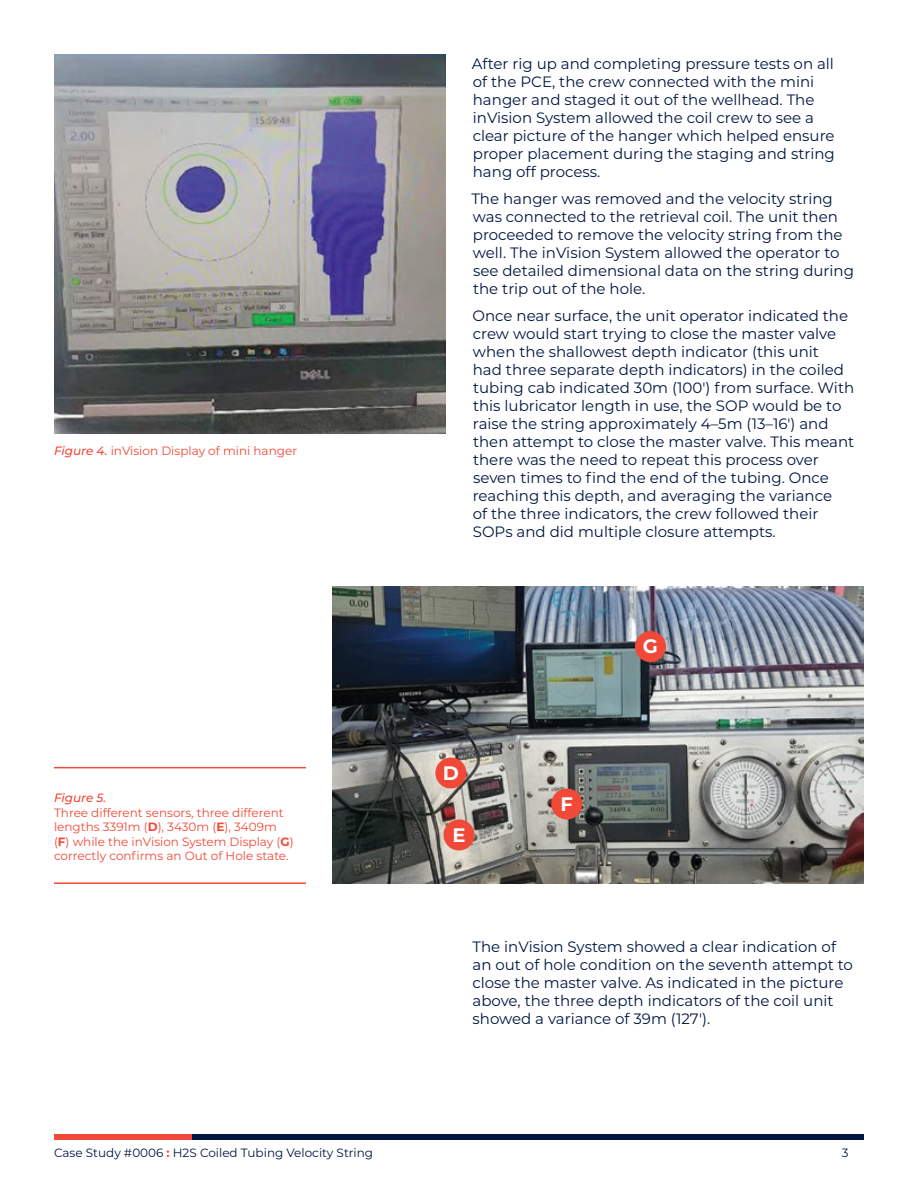
<style>
.page{position:relative;width:918px;height:1188px;background:#fff}
.page>*{position:absolute;margin:0;border:0;box-sizing:border-box;transform-origin:0 0}
.t1{font:700 19.5px "Montserrat";color:#fff}
.t2{font:15px/18px "Montserrat";color:#001641}
.t3{font:12px/14.4px "Montserrat";color:#f04937}
.t4{font:12px "Montserrat";color:#001641}
.t5{font:italic 500 12px "Montserrat";color:#f04937}
.s1{font-weight:500;font-style:italic}
.s2{font-weight:700}
.s3{font-weight:700;color:#f04937}
</style>
<div class="page">
<div style="left:191px;top:1134px;width:673px;height:5px;background:#001641"></div>
<div style="left:54px;top:1134px;width:137px;height:5px;background:#f04937"></div>
<img style="left:333px;top:586px;width:531px;height:298px">
<div style="left:435px;top:758px;width:31px;height:31px;background:#f04937;border-radius:50%"></div>
<div style="left:444px;top:820px;width:30px;height:31px;background:#f04937;border-radius:50%"></div>
<div style="left:551px;top:788px;width:31px;height:32px;background:#f04937;border-radius:50%"></div>
<div style="left:635px;top:631px;width:31px;height:31px;background:#f04937;border-radius:50%"></div>
<hr style="left:54px;top:882px;width:252px;height:2px;background:#f04937">
<hr style="left:54px;top:767px;width:252px;height:1px;background:#f04937">
<img style="left:54px;top:54px;width:392px;height:380px">
<p class="t3" style="left:54px;top:443px;width:245px"><span class="s1">Figure 4.</span> inVision Display of mini hanger</p>
<p class="t5" style="left:54px;top:790px;width:54px">Figure 5.</p>
<p class="t3" style="left:54px;top:805px;width:241px">Three different sensors, three different lengths 3391m (<span class="s2">D</span>), 3430m (<span class="s2">E</span>), 3409m (<span class="s2">F</span>) while the inVision System Display (<span class="s2">G</span>) correctly confirms an Out of Hole state.</p>
<p class="t2" style="left:472px;top:54px;width:365px">After rig up and completing pressure tests on all of the PCE, the crew connected with the mini hanger and staged it out of the wellhead. The inVision System allowed the coil crew to see a clear picture of the hanger which helped ensure proper placement during the staging and string hang off process.</p>
<p class="t2" style="left:471px;top:189px;width:384px">The hanger was removed and the velocity string was connected to the retrieval coil. The unit then proceeded to remove the velocity string from the well. The inVision System allowed the operator to see detailed dimensional data on the string during the trip out of the hole.</p>
<p class="t2" style="left:472px;top:306px;width:383px">Once near surface, the unit operator indicated the crew would start trying to close the master valve when the shallowest depth indicator (this unit<br>had three separate depth indicators) in the coiled tubing cab indicated 30m (100′) from surface. With this lubricator length in use, the SOP would be to raise the string approximately 4–5m (13–16′) and then attempt to close the master valve. This meant there was the need to repeat this process over seven times to find the end of the tubing. Once reaching this depth, and averaging the variance<br>of the three indicators, the crew followed their SOPs and did multiple closure attempts.</p>
<h1 class="t1" style="left:443px;top:759px;width:18px">D</h1>
<h1 class="t1" style="left:452px;top:821px;width:15px">E</h1>
<h1 class="t1" style="left:561px;top:790px;width:14px">F</h1>
<h1 class="t1" style="left:643px;top:632px;width:17px">G</h1>
<p class="t2" style="left:472px;top:937px;width:382px">The inVision System showed a clear indication of an out of hole condition on the seventh attempt to close the master valve. As indicated in the picture above, the three depth indicators of the coil unit showed a variance of 39m (127′).</p>
<p class="t4" style="left:54px;top:1144px;width:321px">Case Study #0006 <span class="s3">:</span> H2S Coiled Tubing Velocity String</p>
<p class="t4" style="left:842px;top:1144px;width:8px">3</p>
</div>
